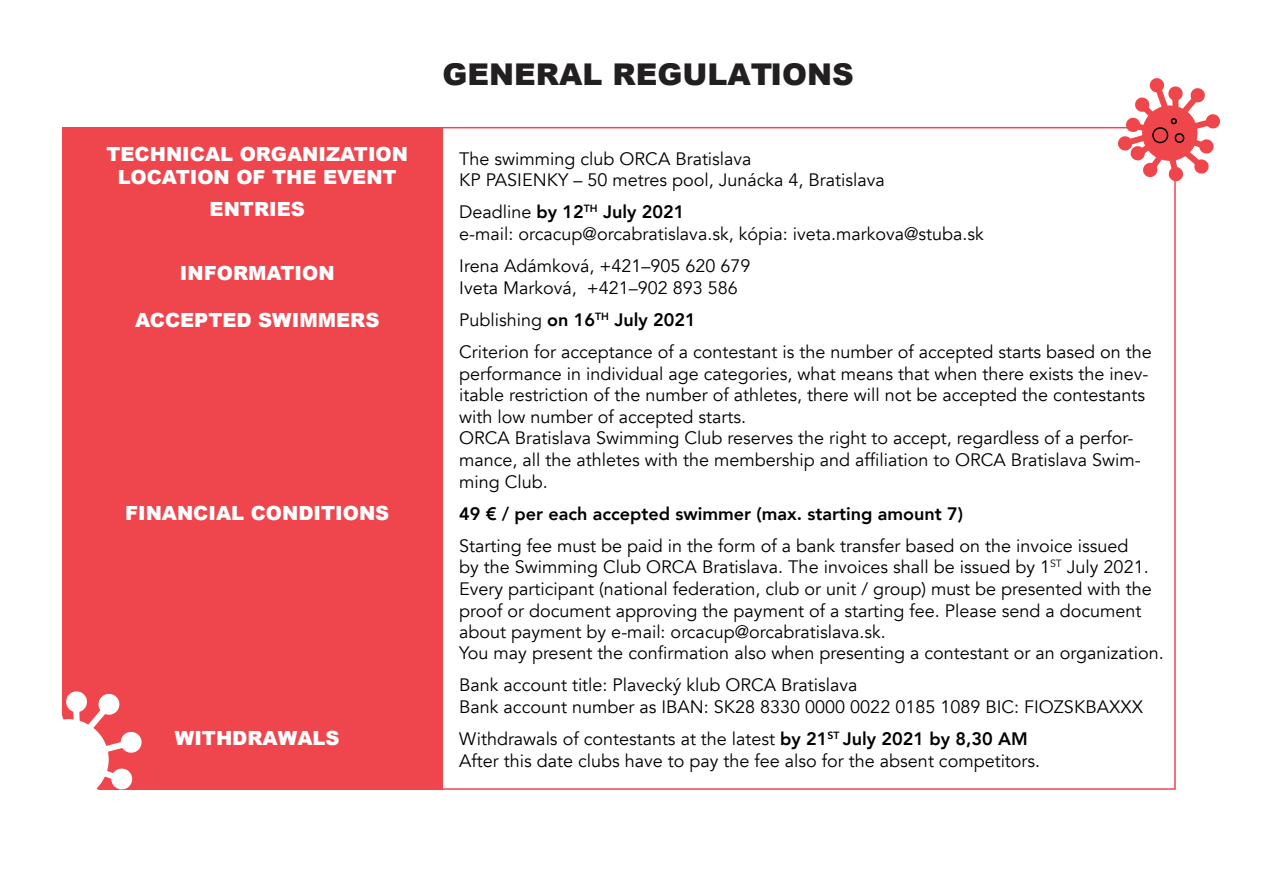
<style>
.page{position:relative;width:1263px;height:893px;background:#fff}
.page>*{position:absolute;margin:0;border:0;box-sizing:border-box;transform-origin:0 0}
.t1{font:900 30px "Arial";color:#221f20}
.t2{font:900 19.5px/23.4px "Arial";color:#fff;text-align:center}
.t3{font:18px/21.6px "Avenir";color:#000}
.t4{font:800 18px "Avenir";color:#000}
.s1{font-weight:800}
</style>
<div class="page">
<div style="left:63px;top:127px;width:380px;height:663px;background:#ef464e"></div>
<svg style="left:62px;top:678px;width:80px;height:112px"></svg>
<svg style="left:1117px;top:78px;width:104px;height:104px"></svg>
<p class="t2" style="left:106px;top:141px;width:303px">TECHNICAL ORGANIZATION<br>LOCATION OF THE EVENT</p>
<p class="t2" style="left:210px;top:197px;width:97px">ENTRIES</p>
<p class="t2" style="left:180px;top:260px;width:156px">INFORMATION</p>
<p class="t2" style="left:135px;top:307px;width:246px">ACCEPTED SWIMMERS</p>
<p class="t2" style="left:125px;top:500px;width:266px">FINANCIAL CONDITIONS</p>
<p class="t2" style="left:175px;top:726px;width:166px">WITHDRAWALS</p>
<h1 class="t1" style="left:442px;top:53px;width:413px">GENERAL REGULATIONS</h1>
<p class="t3" style="left:459px;top:148px;width:427px">The swimming club ORCA Bratislava<br>KP PASIENKY – 50 metres pool, Junácka 4, Bratislava</p>
<p class="t3" style="left:459px;top:202px;width:526px">Deadline <span class="s1">by 12</span><sup>TH</sup> <span class="s1">July 2021<br></span>e-mail: orcacup@orcabratislava.sk, kópia: iveta.markova@stuba.sk</p>
<p class="t3" style="left:459px;top:255px;width:293px">Irena Adámková, +421–905 620 679<br>Iveta Marková, +421–902 893 586</p>
<p class="t3" style="left:459px;top:304px;width:694px;line-height:32.1px">Publishing <span class="s1">on 16</span><sup>TH</sup> <span class="s1">July 2021<br></span>Criterion for acceptance of a contestant is the number of accepted starts based on the</p>
<p class="t3" style="left:459px;top:363px;width:691px">performance in individual age categories, what means that when there exists the inev&shy;itable restriction of the number of athletes, there will not be accepted the contestants with low number of accepted starts.<br>ORCA Bratislava Swimming Club reserves the right to accept, regardless of a perfor&shy;mance, all the athletes with the membership and affiliation to ORCA Bratislava Swim&shy;ming Club.</p>
<p class="t4" style="left:459px;top:499px;width:505px">49 € / per each accepted swimmer (max. starting amount 7)</p>
<p class="t3" style="left:459px;top:535px;width:706px">Starting fee must be paid in the form of a bank transfer based on the invoice issued<br>by the Swimming Club ORCA Bratislava. The invoices shall be issued by 1<sup>ST</sup> July 2021.<br>Every participant (national federation, club or unit / group) must be presented with the proof or document approving the payment of a starting fee. Please send a document about payment by e-mail: orcacup@orcabratislava.sk.<br>You may present the confirmation also when presenting a contestant or an organization.</p>
<p class="t3" style="left:459px;top:675px;width:685px">Bank account title: Plavecký klub ORCA Bratislava<br>Bank account number as IBAN: SK28 8330 0000 0022 0185 1089 BIC: FIOZSKBAXXX</p>
<p class="t3" style="left:459px;top:728px;width:582px">Withdrawals of contestants at the latest <span class="s1">by 21</span><sup>ST</sup> <span class="s1">July 2021 by 8,30 AM<br></span>After this date clubs have to pay the fee also for the absent competitors.</p>
</div>
